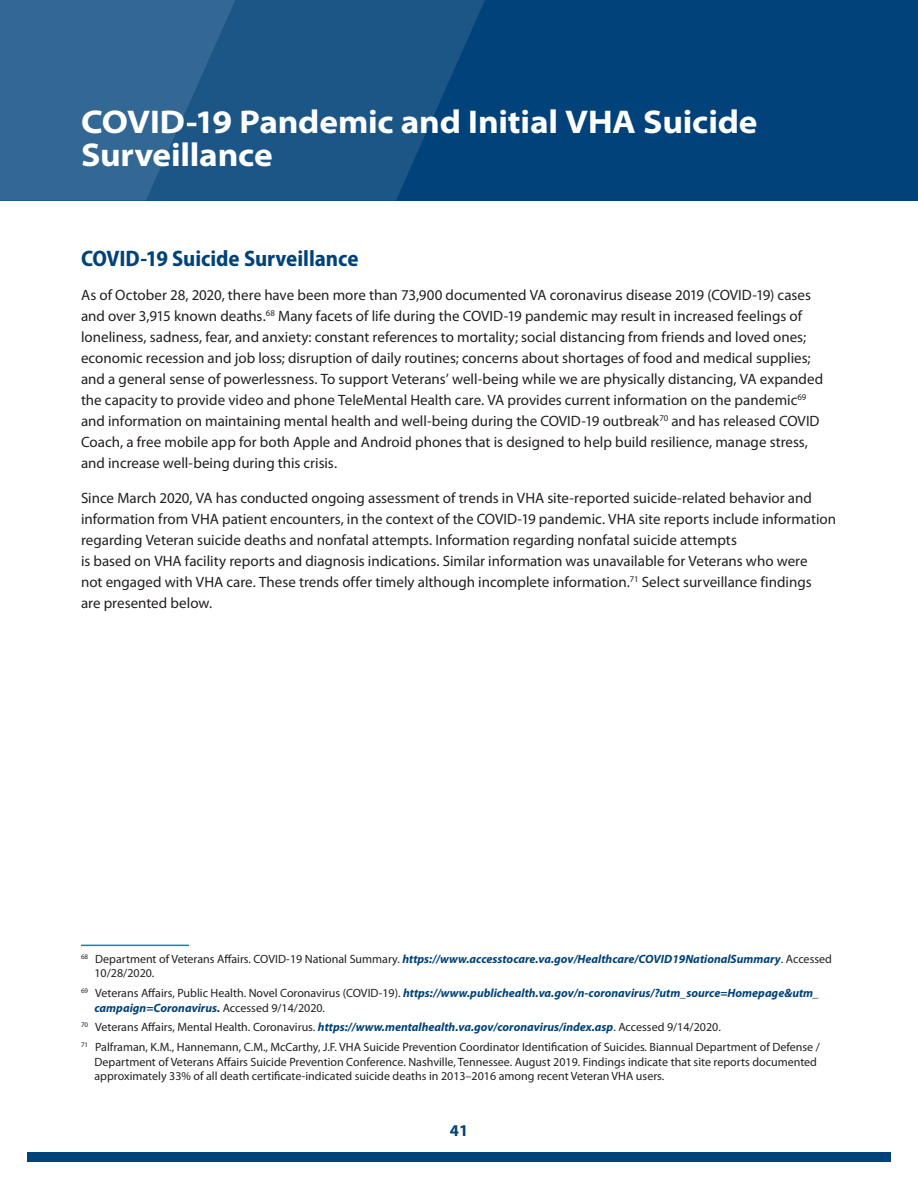
<style>
.page{position:relative;width:918px;height:1188px;background:#fff}
.page>*{position:absolute;margin:0;border:0;box-sizing:border-box;transform-origin:0 0}
.t1{font:700 semi-expanded 33px/33px "Myriad Pro";letter-spacing:-.005em;color:#fff}
.t2{font:700 semi-condensed 22.5px "Myriad Pro";letter-spacing:-.005em;color:#004279}
.t3{font:700 16.5px "Myriad Pro";color:#004279}
.t4{font:15px/21px "Myriad Pro";color:#231f20}
.Endnote_text{font:12px/14.4px "Myriad Pro";color:#231f20}
.Endnote_text-2{font:italic 700 12px/14.4px "Myriad Pro";color:#004279}
.s1{font-weight:700;font-style:italic;color:#004279}
.s2{font-weight:400;font-style:normal;color:#231f20}
</style>
<div class="page">
<div style="left:27px;top:1152px;width:864px;height:10px;background:#004279"></div>
<div style="left:0;top:0;width:918px;height:201px;background:#004279"></div>
<svg style="left:241px;top:0;width:244px;height:201px;fill:#1c5687"></svg>
<svg style="left:0;top:0;width:241px;height:201px;background:#2e6491"></svg>
<hr style="left:81px;top:945px;width:108px;height:1px;background:#0089cf">
<h1 class="t1" style="left:81px;top:105px;width:678px">COVID-19 Pandemic and Initial VHA Suicide<br>Surveillance</h1>
<h2 class="t2" style="left:81px;top:245px;width:279px">COVID-19 Suicide Surveillance</h2>
<p class="t4" style="left:81px;top:284px;width:744px">As of October 28, 2020, there have been more than 73,900 documented VA coronavirus disease 2019 (COVID-19) cases and over 3,915 known deaths.<sup>68</sup> Many facets of life during the COVID-19 pandemic may result in increased feelings of loneliness, sadness, fear, and anxiety: constant references to mortality; social distancing from friends and loved ones; economic recession and job loss; disruption of daily routines; concerns about shortages of food and medical supplies; and a general sense of powerlessness. To support Veterans’ well-being while we are physically distancing, VA expanded the capacity to provide video and phone TeleMental Health care. VA provides current information on the pandemic<sup>69 </sup>and information on maintaining mental health and well-being during the COVID-19 outbreak<sup>70</sup> and has released COVID Coach, a free mobile app for both Apple and Android phones that is designed to help build resilience, manage stress, and increase well-being during this crisis.</p>
<p class="t4" style="left:81px;top:487px;width:757px">Since March 2020, VA has conducted ongoing assessment of trends in VHA site-reported suicide-related behavior and information from VHA patient encounters, in the context of the COVID-19 pandemic. VHA site reports include information regarding Veteran suicide deaths and nonfatal attempts. Information regarding nonfatal suicide attempts<br>is based on VHA facility reports and diagnosis indications. Similar information was unavailable for Veterans who were<br>not engaged with VHA care. These trends offer timely although incomplete information.<sup>71</sup> Select surveillance findings<br>are presented below.</p>
<p class="Endnote_text" style="left:94px;top:952px;width:739px;text-indent:-14px"><sup>68</sup> Department of Veterans Affairs. COVID-19 National Summary. <span class="s1">https://www.accesstocare.va.gov/Healthcare/COVID19NationalSummary</span>. Accessed<br>10/28/2020.</p>
<p class="Endnote_text-2" style="left:94px;top:986px;width:726px;text-indent:-14px"><sup>69</sup> <span class="s2">Veterans Affairs, Public Health. Novel Coronavirus (COVID-19).</span> https://www.publichealth.va.gov/n-coronavirus/?utm_source=Homepage&amp;utm_ campaign=Coronavirus. <span class="s2">Accessed 9/14/2020.</span></p>
<p class="Endnote_text" style="left:81px;top:1020px;width:641px"><sup>70</sup> Veterans Affairs, Mental Health. Coronavirus. <span class="s1">https://www.mentalhealth.va.gov/coronavirus/index.asp</span>. Accessed 9/14/2020.</p>
<p class="Endnote_text" style="left:94px;top:1040px;width:727px;text-indent:-14px"><sup>71</sup> Palframan, K.M., Hannemann, C.M., McCarthy, J.F. VHA Suicide Prevention Coordinator Identification of Suicides. Biannual Department of Defense /<br>Department of Veterans Affairs Suicide Prevention Conference. Nashville, Tennessee. August 2019. Findings indicate that site reports documented approximately 33% of all death certificate-indicated suicide deaths in 2013–2016 among recent Veteran VHA users.</p>
<p class="t3" style="left:450px;top:1119px;width:20px">41</p>
</div>
